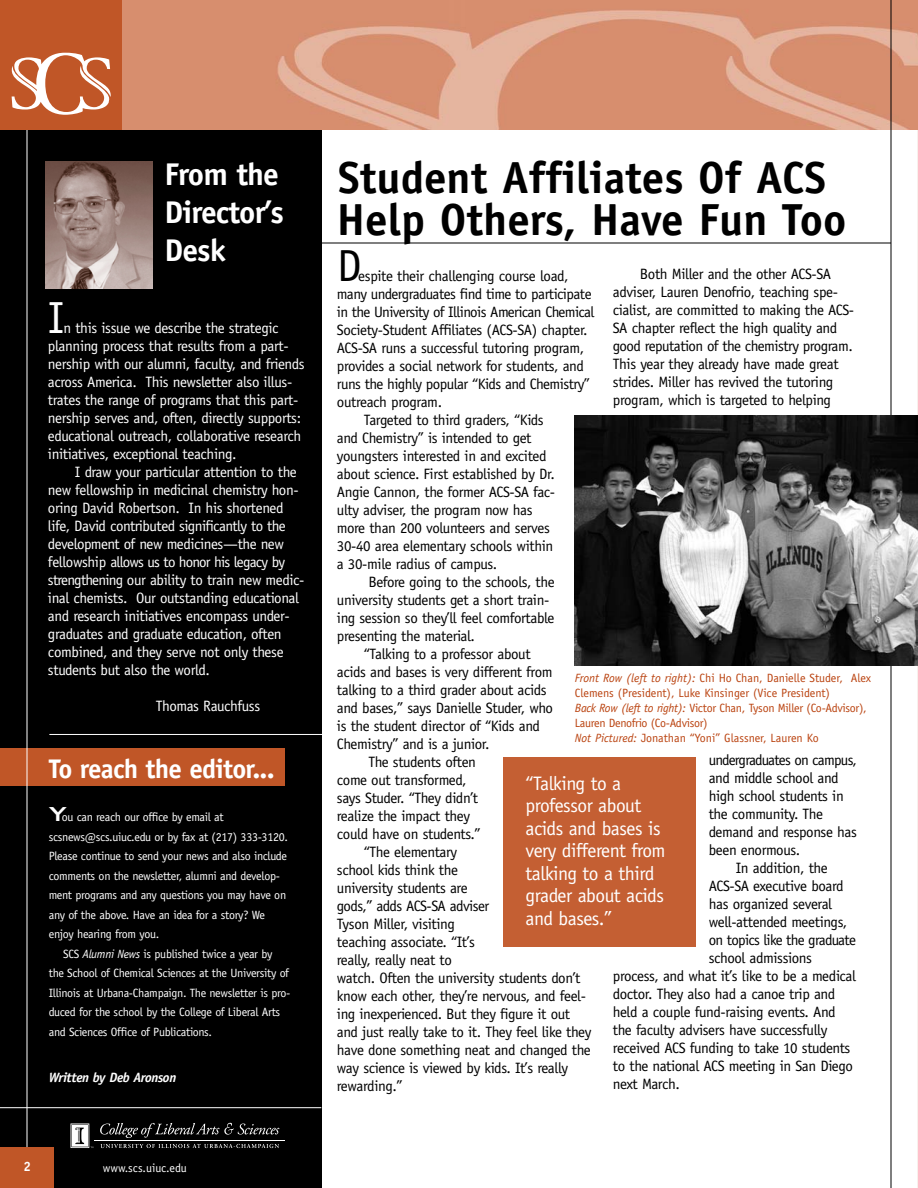
<style>
.page{position:relative;width:918px;height:1188px;background:#fff}
.page>*{position:absolute;margin:0;border:0;box-sizing:border-box;transform-origin:0 0}
.t1{font:700 45px/42px "Officina Sans";color:#000}
.t2{font:45px "Officina Sans";color:#fff}
.t3{font:45px "Officina Sans";color:#000}
.t4{font:700 31.5px/37.8px "Officina Sans";letter-spacing:-.03em;color:#fff}
.t5{font:700 27px "Officina Sans";letter-spacing:-.03em;color:#fff}
.t6{font:500 27px "Bank Gothic BT";color:#fff}
.t7{font:19.5px/22.5px "Officina Sans";letter-spacing:-.025em;color:#fff}
.t8{font:15px/18px "Officina Sans";letter-spacing:-.025em;color:#000}
.t9{font:15px/18px "Officina Sans";letter-spacing:-.025em;color:#fff}
.t10{font:15px "Officina Sans";letter-spacing:-.045em;color:#000}
.t11{font:15px "Officina Sans";letter-spacing:-.05em;color:#000}
.t12{font:italic 700 13.5px "Officina Sans";letter-spacing:-.03em;color:#fff}
.t13{font:700 13.5px "Officina Sans";color:#fff}
.t14{font:12px/19.5px "Officina Sans";letter-spacing:-.025em;color:#fff}
.t15{font:12px/15px "Officina Sans";letter-spacing:-.02em;color:#ba4310}
.t16{font:12px "Officina Sans";color:#fff}
.s1{font-style:italic}
</style>
<div class="page">
<div style="left:0;top:126px;width:321px;height:1062px;background:#000"></div>
<img style="left:122px;top:0;width:796px;height:130px">
<hr style="left:310px;top:243px;width:581px;height:1px;background:#000">
<hr style="left:891px;top:0;width:1px;height:1188px;background:#000">
<div style="left:0;top:749px;width:284px;height:37px;background:#c05627"></div>
<hr style="left:27px;top:0;width:1px;height:1188px;background:#fff">
<div style="left:0;top:1148px;width:54px;height:40px;background:#c05627"></div>
<hr style="left:49px;top:734px;width:275px;height:1px;background:#fff">
<img style="left:45px;top:162px;width:108px;height:127px">
<hr style="left:0;top:1107px;width:321px;height:1px;background:#fff">
<div style="left:0;top:0;width:122px;height:130px;background:#c05627"></div>
<svg style="left:12px;top:53px;width:99px;height:62px"></svg>
<svg style="left:71px;top:1123px;width:22px;height:25px"></svg>
<hr style="left:94px;top:1140px;width:191px;height:1px;background:#fff">
<svg style="left:100px;top:1123px;width:179px;height:15px"></svg>
<svg style="left:101px;top:1144px;width:178px;height:4px"></svg>
<img style="left:575px;top:415px;width:343px;height:251px">
<div style="left:503px;top:758px;width:192px;height:189px;background:#c45f33"></div>
<h2 class="t4" style="left:165px;top:158px;width:121px">From the<br>Director’s<br>Desk</h2>
<h1 class="t2" style="left:48px;top:300px;width:18px">I</h1>
<p class="t9" style="left:48px;top:320px;width:258px;text-indent:16px">n this issue we describe the strategic planning process that results from a part&shy;nership with our alumni, faculty, and friends across America. This newsletter also illus&shy;trates the range of programs that this part&shy;nership serves and, often, directly supports: educational outreach, collaborative research initiatives, exceptional teaching.</p>
<p class="t9" style="left:48px;top:464px;width:258px;text-indent:27px">I draw your particular attention to the new fellowship in medicinal chemistry hon&shy;oring David Robertson. In his shortened life, David contributed significantly to the development of new medicines—the new fellowship allows us to honor his legacy by strengthening our ability to train new medic&shy;inal chemists. Our outstanding educational and research initiatives encompass under&shy;graduates and graduate education, often combined, and they serve not only these students but also the world.</p>
<p class="t9" style="left:156px;top:698px;width:106px">Thomas Rauchfuss</p>
<h3 class="t5" style="left:49px;top:759px;width:228px">To reach the editor...</h3>
<h3 class="t6" style="left:49px;top:796px;width:20px">Y</h3>
<p class="t14" style="left:49px;top:809px;width:241px;text-indent:13px">ou can reach our office by email at scsnews@scs.uiuc.edu or by fax at (217) 333-3120.<br>Please continue to send your news and also include comments on the newsletter, alumni and develop&shy;ment programs and any questions you may have on any of the above. Have an idea for a story? We enjoy hearing from you.</p>
<p class="t14" style="left:49px;top:945px;width:243px;text-indent:14px">SCS <span class="s1">Alumni News</span> is published twice a year by the School of Chemical Sciences at the University of Illinois at Urbana-Champaign. The newsletter is pro&shy;duced for the school by the College of Liberal Arts and Sciences Office of Publications.</p>
<p class="t12" style="left:49px;top:1072px;width:129px">Written by Deb Aronson</p>
<p class="t13" style="left:23px;top:1162px;width:9px">2</p>
<p class="t16" style="left:103px;top:1163px;width:86px">www.scs.uiuc.edu</p>
<h1 class="t1" style="left:337px;top:161px;width:511px">Student Affiliates Of ACS<br>Help Others, Have Fun Too</h1>
<p class="t8" style="left:613px;top:266px;width:243px;text-indent:27px">Both Miller and the other ACS-SA adviser, Lauren Denofrio, teaching spe&shy;cialist, are committed to making the ACS-SA chapter reflect the high quality and good reputation of the chemistry program.<br>This year they already have made great strides. Miller has revived the tutoring program, which is targeted to helping</p>
<h1 class="t3" style="left:337px;top:249px;width:27px">D</h1>
<p class="t8" style="left:358px;top:269px;width:212px">espite their challenging course load,</p>
<p class="t8" style="left:337px;top:287px;width:256px">many undergraduates find time to participate</p>
<p class="t8" style="left:337px;top:305px;width:259px">in the University of Illinois American Chemical</p>
<p class="t8" style="left:337px;top:323px;width:252px">Society-Student Affiliates (ACS-SA) chapter.</p>
<p class="t8" style="left:337px;top:341px;width:249px">ACS-SA runs a successful tutoring program,</p>
<p class="t8" style="left:337px;top:359px;width:248px">provides a social network for students, and</p>
<p class="t8" style="left:337px;top:377px;width:255px">runs the highly popular “Kids and Chemistry”</p>
<p class="t8" style="left:337px;top:395px;width:107px">outreach program.</p>
<p class="t8" style="left:364px;top:413px;width:181px">Targeted to third graders, “Kids</p>
<p class="t8" style="left:337px;top:431px;width:196px">and Chemistry” is intended to get</p>
<p class="t8" style="left:337px;top:449px;width:211px">youngsters interested in and excited</p>
<p class="t8" style="left:337px;top:467px;width:219px">about science. First established by Dr.</p>
<p class="t8" style="left:337px;top:485px;width:220px">Angie Cannon, the former ACS-SA fac-</p>
<p class="t8" style="left:337px;top:503px;width:197px">ulty adviser, the program now has</p>
<p class="t8" style="left:337px;top:521px;width:215px">more than 200 volunteers and serves</p>
<p class="t8" style="left:337px;top:539px;width:218px">30-40 area elementary schools within</p>
<p class="t8" style="left:337px;top:557px;width:162px">a 30-mile radius of campus.</p>
<p class="t8" style="left:368px;top:575px;width:188px">Before going to the schools, the</p>
<p class="t8" style="left:337px;top:593px;width:214px">university students get a short train-</p>
<p class="t8" style="left:337px;top:611px;width:219px">ing session so they’ll feel comfortable</p>
<p class="t8" style="left:337px;top:629px;width:140px">presenting the material.</p>
<p class="t8" style="left:364px;top:647px;width:168px">“Talking to a professor about</p>
<p class="t8" style="left:337px;top:665px;width:217px">acids and bases is very different from</p>
<p class="t8" style="left:337px;top:683px;width:211px">talking to a third grader about acids</p>
<p class="t8" style="left:337px;top:701px;width:218px">and bases,” says Danielle Studer, who</p>
<p class="t8" style="left:337px;top:719px;width:205px">is the student director of “Kids and</p>
<p class="t8" style="left:337px;top:737px;width:154px">Chemistry” and is a junior.</p>
<p class="t8" style="left:368px;top:755px;width:109px">The students often</p>
<p class="t8" style="left:337px;top:773px;width:131px">come out transformed,</p>
<p class="t8" style="left:337px;top:791px;width:143px">says Studer. “They didn’t</p>
<p class="t8" style="left:337px;top:809px;width:135px">realize the impact they</p>
<p class="t8" style="left:337px;top:827px;width:145px">could have on students.”</p>
<p class="t8" style="left:364px;top:845px;width:95px">“The elementary</p>
<p class="t8" style="left:337px;top:863px;width:123px">school kids think the</p>
<p class="t8" style="left:337px;top:881px;width:132px">university students are</p>
<p class="t8" style="left:337px;top:899px;width:154px">gods,” adds ACS-SA adviser</p>
<p class="t8" style="left:337px;top:917px;width:120px">Tyson Miller, visiting</p>
<p class="t8" style="left:337px;top:935px;width:140px">teaching associate. “It’s</p>
<p class="t8" style="left:337px;top:953px;width:117px">really, really neat to</p>
<p class="t8" style="left:337px;top:971px;width:245px">watch. Often the university students don’t</p>
<p class="t8" style="left:337px;top:989px;width:251px">know each other, they’re nervous, and feel-</p>
<p class="t8" style="left:337px;top:1007px;width:235px">ing inexperienced. But they figure it out</p>
<p class="t8" style="left:337px;top:1025px;width:256px">and just really take to it. They feel like they</p>
<p class="t8" style="left:337px;top:1043px;width:255px">have done something neat and changed the</p>
<p class="t8" style="left:337px;top:1061px;width:233px">way science is viewed by kids. It’s really</p>
<p class="t8" style="left:337px;top:1079px;width:67px">rewarding.”</p>
<p class="t15" style="left:575px;top:672px;width:298px"><span class="s1">Front Row (left to right):</span> Chi Ho Chan, Danielle Studer, Alex Clemens (President), Luke Kinsinger (Vice President)<br><span class="s1">Back Row (left to right):</span> Victor Chan, Tyson Miller (Co-Advisor), Lauren Denofrio (Co-Advisor)<br><span class="s1">Not Pictured:</span> Jonathan “Yoni” Glassner, Lauren Ko</p>
<p class="t11" style="left:709px;top:754px;width:150px">undergraduates on campus,</p>
<p class="t8" style="left:709px;top:770px;width:131px">and middle school and</p>
<p class="t8" style="left:709px;top:788px;width:137px">high school students in</p>
<p class="t8" style="left:709px;top:806px;width:116px">the community. The</p>
<p class="t8" style="left:709px;top:824px;width:150px">demand and response has</p>
<p class="t8" style="left:709px;top:842px;width:93px">been enormous.</p>
<p class="t8" style="left:736px;top:860px;width:93px">In addition, the</p>
<p class="t8" style="left:709px;top:878px;width:136px">ACS-SA executive board</p>
<p class="t8" style="left:709px;top:896px;width:125px">has organized several</p>
<p class="t8" style="left:709px;top:914px;width:140px">well-attended meetings,</p>
<p class="t10" style="left:709px;top:934px;width:149px">on topics like the graduate</p>
<p class="t8" style="left:709px;top:950px;width:105px">school admissions</p>
<p class="t8" style="left:613px;top:968px;width:245px">process, and what it’s like to be a medical</p>
<p class="t8" style="left:613px;top:986px;width:224px">doctor. They also had a canoe trip and</p>
<p class="t8" style="left:613px;top:1004px;width:224px">held a couple fund-raising events. And</p>
<p class="t8" style="left:613px;top:1022px;width:216px">the faculty advisers have successfully</p>
<p class="t8" style="left:613px;top:1040px;width:239px">received ACS funding to take 10 students</p>
<p class="t8" style="left:613px;top:1058px;width:241px">to the national ACS meeting in San Diego</p>
<p class="t10" style="left:613px;top:1078px;width:69px">next March.</p>
<h3 class="t7" style="left:526px;top:774px;width:142px">“Talking to a professor about acids and bases is very different from talking to a third grader about acids and bases.”</h3>
</div>
